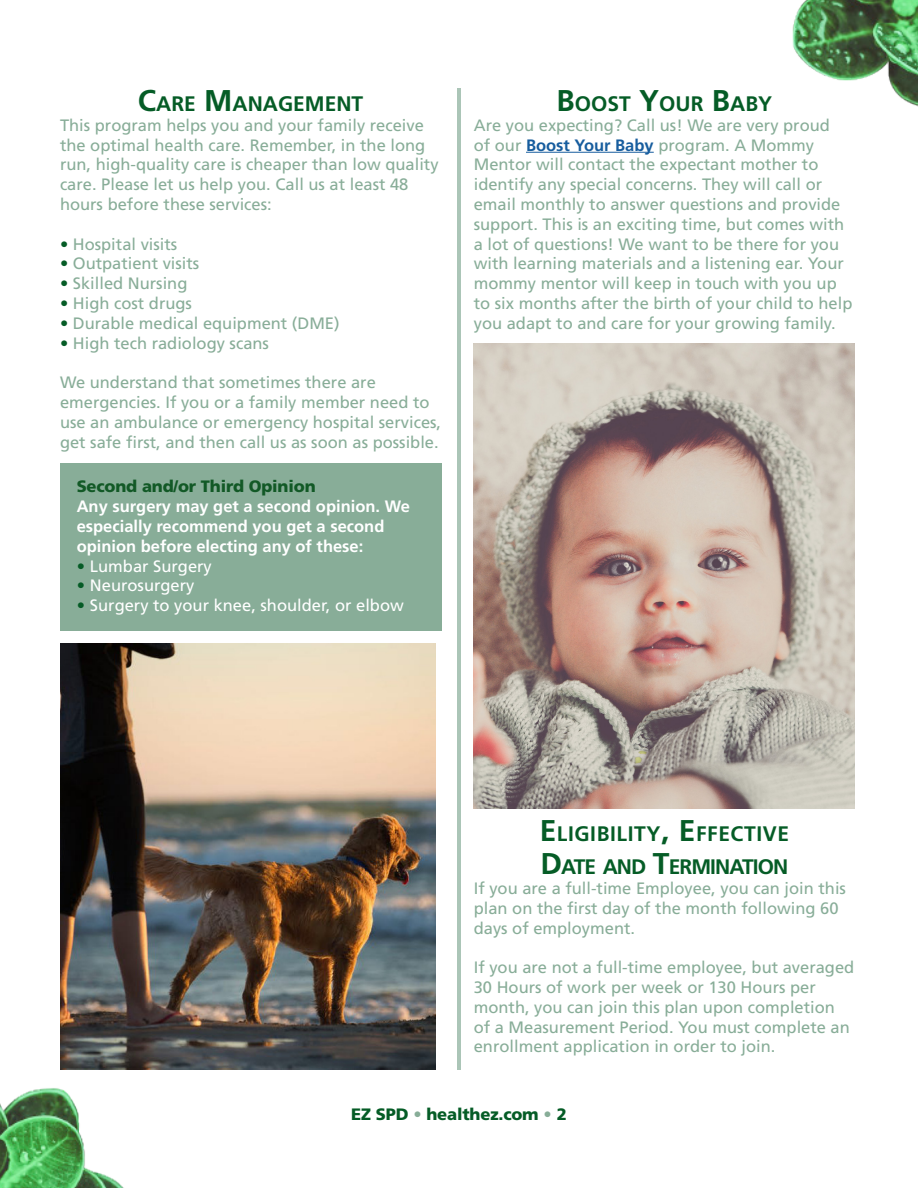
<style>
.page{position:relative;width:918px;height:1188px;background:#fff}
.page>*{position:absolute;margin:0;border:0;box-sizing:border-box;transform-origin:0 0}
.t1{font:700 21px/33px "Frutiger";letter-spacing:-.04em;color:#055c26}
.t2{font:700 21px "Frutiger";color:#055c26}
.t3{font:16.5px/19.8px "Frutiger";color:#88ad98}
.t4{font:700 16.5px/19.8px "Frutiger";color:#fff}
.t5{font:16.5px "Frutiger";color:#fff}
.t6{font:900 16.5px "Frutiger";letter-spacing:-.01em;color:#125926}
.t7{font:900 16.5px "Frutiger";letter-spacing:-.01em;color:#055c26}
.s1{font-size:30px}
.s2{font-weight:700;color:#055c26}
.s3{font-weight:900;color:#055c26}
.s4{font-weight:700;color:#175d9e}
.s5{color:#88ad98}
</style>
<div class="page">
<img style="left:792px;top:0;width:126px;height:107px">
<img style="left:474px;top:343px;width:381px;height:466px">
<img style="left:60px;top:643px;width:375px;height:427px">
<img style="left:0;top:1088px;width:124px;height:100px">
<hr style="left:526px;top:152px;width:128px;height:1px;background:#175d9e">
<hr style="left:458px;top:89px;width:3px;height:981px;background:#88ad98">
<div style="left:60px;top:463px;width:381px;height:168px;background:#88ad98"></div>
<p class="t2" style="left:138px;top:91px;width:227px"><span class="s1">C</span>ARE <span class="s1">M</span>ANAGEMENT</p>
<p class="t3" style="left:60px;top:115px;width:380px">This program helps you and your family receive the optimal health care. Remember, in the long run, high-quality care is cheaper than low quality care. Please let us help you. Call us at least 48 hours before these services:</p>
<p class="t3" style="left:60px;top:234px;width:119px"><span class="s2">•</span> Hospital visits</p>
<p class="t3" style="left:60px;top:254px;width:141px"><span class="s2">•</span> Outpatient visits</p>
<p class="t3" style="left:60px;top:274px;width:129px"><span class="s2">•</span> Skilled Nursing</p>
<p class="t3" style="left:60px;top:293px;width:133px"><span class="s2">•</span> High cost drugs</p>
<p class="t3" style="left:60px;top:313px;width:281px"><span class="s2">•</span> Durable medical equipment (DME)</p>
<p class="t3" style="left:60px;top:333px;width:211px"><span class="s2">•</span> High tech radiology scans</p>
<p class="t3" style="left:60px;top:373px;width:383px">We understand that sometimes there are emergencies. If you or a family member need to use an ambulance or emergency hospital services, get safe first, and then call us as soon as possible.</p>
<p class="t6" style="left:77px;top:477px;width:241px">Second and/or Third Opinion</p>
<p class="t4" style="left:77px;top:497px;width:335px">Any surgery may get a second opinion. We especially recommend you get a second opinion before electing any of these:</p>
<p class="t5" style="left:77px;top:556px;width:137px"><span class="s3">•</span> Lumbar Surgery</p>
<p class="t5" style="left:77px;top:576px;width:119px"><span class="s3">•</span> Neurosurgery</p>
<p class="t5" style="left:77px;top:596px;width:329px"><span class="s3">•</span> Surgery to your knee, shoulder, or elbow</p>
<p class="t2" style="left:557px;top:91px;width:217px"><span class="s1">B</span>OOST <span class="s1">Y</span>OUR <span class="s1">B</span>ABY</p>
<p class="t3" style="left:474px;top:115px;width:380px">Are you expecting? Call us! We are very proud<br>of our <span class="s4">Boost Your Baby</span> program. A Mommy Mentor will contact the expectant mother to identify any special concerns. They will call or email monthly to answer questions and provide support. This is an exciting time, but comes with a lot of questions! We want to be there for you with learning materials and a listening ear. Your mommy mentor will keep in touch with you up to six months after the birth of your child to help you adapt to and care for your growing family.</p>
<p class="t1" style="left:540px;top:818px;width:251px"><span class="s1">E</span> LIGIBI LITY<span class="s1">, E</span> FFECTIVE<br><span class="s1">D</span>ATE AND <span class="s1">T</span>ERMINATION</p>
<p class="t3" style="left:474px;top:878px;width:374px">If you are a full-time Employee, you can join this plan on the first day of the month following 60 days of employment.</p>
<p class="t3" style="left:474px;top:958px;width:382px">If you are not a full-time employee, but averaged 30 Hours of work per week or 130 Hours per month, you can join this plan upon completion of a Measurement Period. You must complete an enrollment application in order to join.</p>
<p class="t7" style="left:351px;top:1104px;width:217px">EZ SPD <span class="s5">•</span> healthez.com <span class="s5">•</span> 2</p>
</div>
